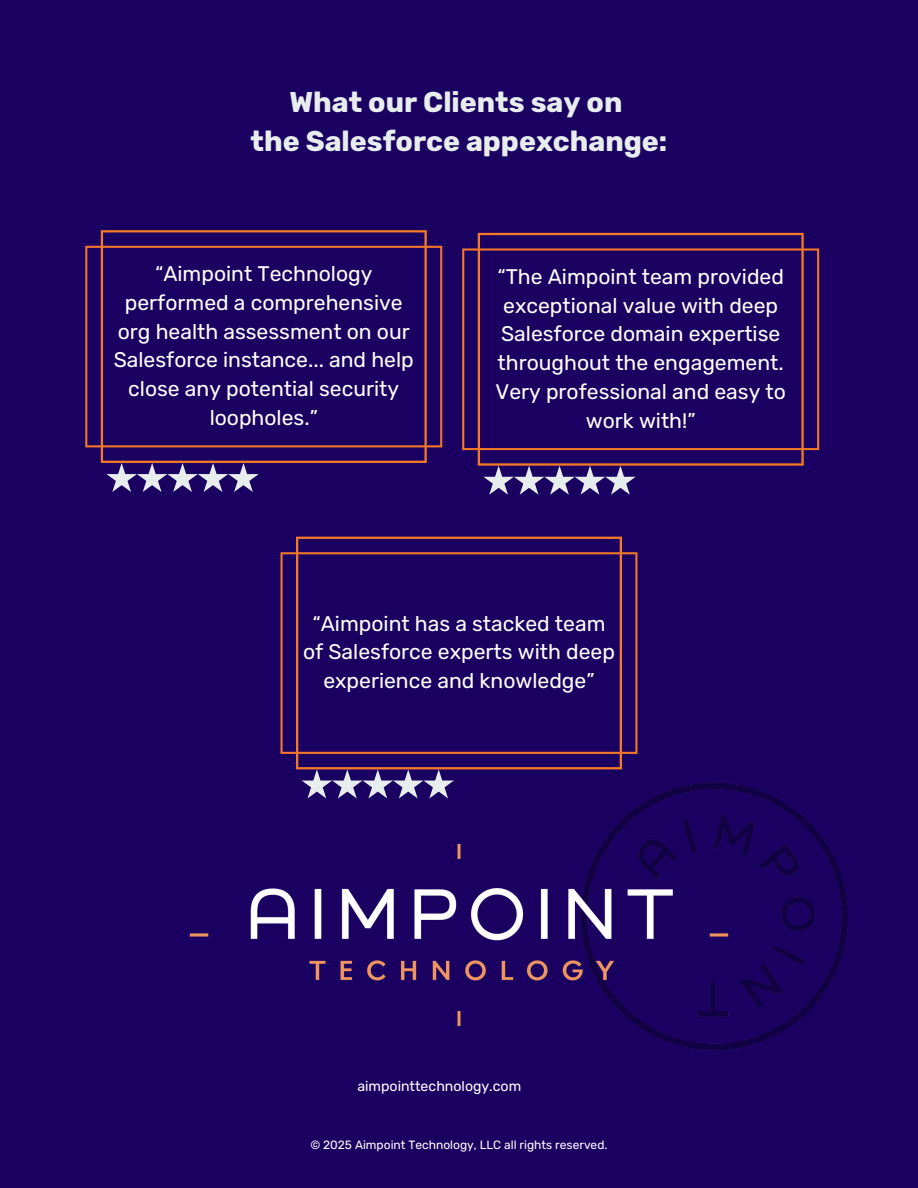
<style>
.page{position:relative;width:918px;height:1188px;background:#1a0061}
.page>*{position:absolute;margin:0;border:0;box-sizing:border-box;transform-origin:0 0}
.t1{font:700 28.5px/39.3px "Rubik";color:#e7edec;text-align:center}
.t2{font:21.15px/28.7px "Rubik";color:#fff;text-align:center}
.t3{font:14.1px "Rubik";color:#fff}
.t4{font:12px "Rubik";color:#fff}
</style>
<div class="page">
<img style="left:532px;top:723px;width:316px;height:309px">
<img style="left:189px;top:801px;width:593px;height:249px">
<svg style="left:85px;top:230px;width:357px;height:233px"></svg>
<svg style="left:281px;top:537px;width:356px;height:232px"></svg>
<svg style="left:462px;top:233px;width:357px;height:233px"></svg>
<svg style="left:106px;top:463px;width:153px;height:29px"></svg>
<svg style="left:483px;top:466px;width:153px;height:29px"></svg>
<svg style="left:302px;top:769px;width:152px;height:29px"></svg>
<h2 class="t1" style="left:251px;top:82px;width:418px">What our Clients say on<br>the Salesforce appexchange:</h2>
<p class="t2" style="left:114px;top:260px;width:302px">“Aimpoint Technology performed a comprehensive org health assessment on our<br>Salesforce instance... and help close any potential security loopholes.”</p>
<p class="t2" style="left:496px;top:262px;width:292px">“The Aimpoint team provided exceptional value with deep<br>Salesforce domain expertise throughout the engagement.<br>Very professional and easy to work with!”</p>
<h2 class="t2" style="left:303px;top:609px;width:313px">“Aimpoint has a stacked team of Salesforce experts with deep experience and knowledge”</h2>
<h2 class="t3" style="left:357px;top:1078px;width:165px">aimpointtechnology.com</h2>
<p class="t4" style="left:310px;top:1138px;width:299px">© 2025 Aimpoint Technology, LLC all rights reserved.</p>
</div>
